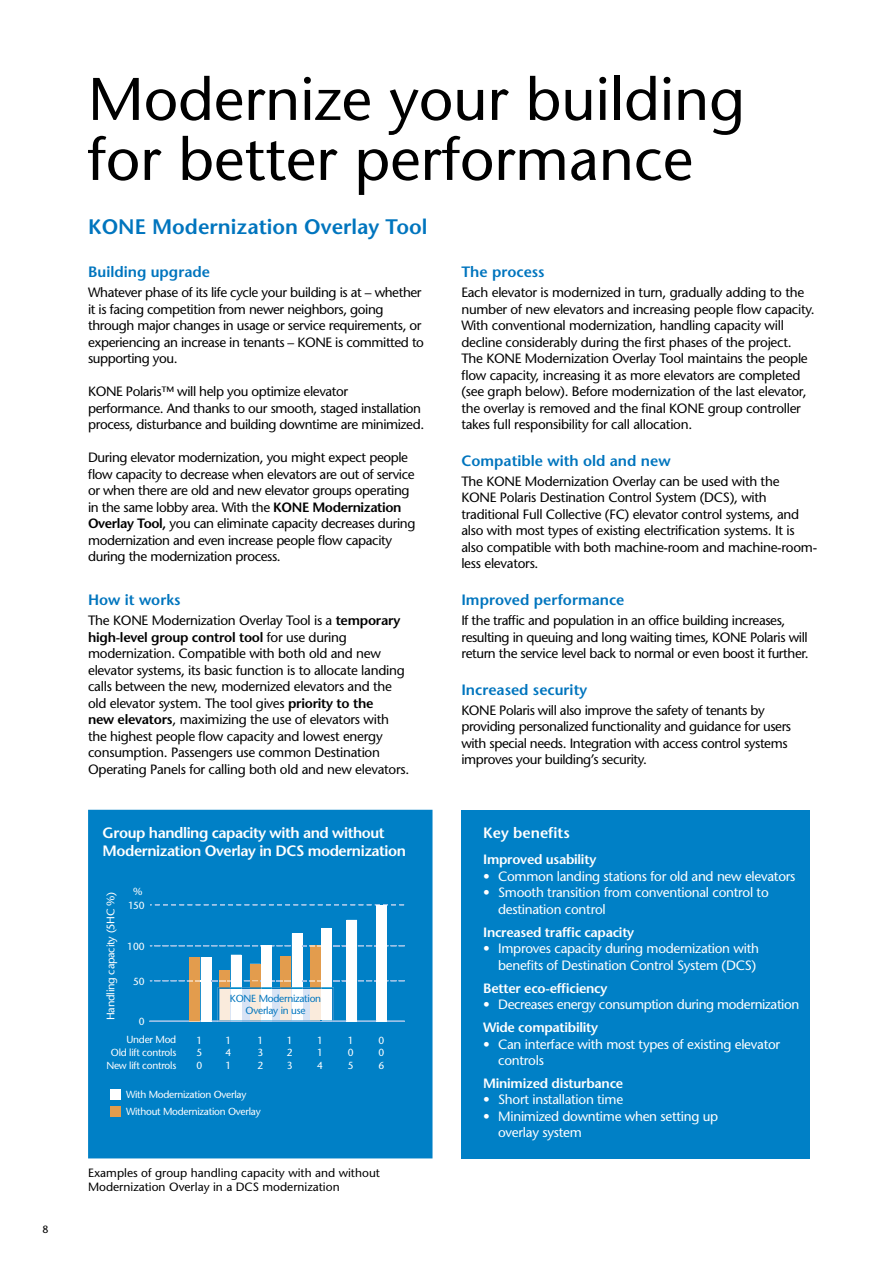
<style>
.page{position:relative;width:893px;height:1263px;background:#fff}
.page>*{position:absolute;margin:0;border:0;box-sizing:border-box;transform-origin:0 0}
.t1{font:60px/60px "Stone Sans";color:#000}
.t2{font:600 21px "Stone Sans";color:#0075be}
.t3{font:600 15px "Stone Sans";color:#0075be}
.t4{font:600 15px/18px "Stone Sans";letter-spacing:-.03em;color:#fff}
.t5{font:600 15px "Stone Sans";color:#fff}
.t6{font:13.5px/16.5px "Stone Sans";letter-spacing:-.02em;color:#000}
.t7{font:13.5px/16.5px "Stone Sans";letter-spacing:-.02em;color:#fff}
.t8{font:600 13.5px "Stone Sans";letter-spacing:-.02em;color:#fff}
.t9{font:12px/14.4px "Stone Sans";color:#000}
.t10{font:10.95px "Stone Sans";letter-spacing:-.025em;color:#fff}
.t11{font:10.5px "Stone Sans";color:#000}
.t12{font:10.2px/12.3px "Stone Sans";letter-spacing:-.025em;color:#fff;text-align:justify}
.t13{font:10.2px/12.3px "Stone Sans";letter-spacing:-.025em;color:#0075be;text-align:center}
.s1{font-weight:600}
</style>
<div class="page">
<div style="left:88px;top:810px;width:344px;height:348px;background:#0080c6"></div>
<div style="left:201px;top:957px;width:10px;height:64px;background:#fff"></div>
<div style="left:189px;top:957px;width:11px;height:64px;background:#e39c4d"></div>
<div style="left:231px;top:955px;width:10px;height:66px;background:#fff"></div>
<div style="left:219px;top:970px;width:11px;height:51px;background:#e39c4d"></div>
<div style="left:261px;top:945px;width:11px;height:76px;background:#fff"></div>
<div style="left:250px;top:964px;width:10px;height:57px;background:#e39c4d"></div>
<div style="left:292px;top:933px;width:10px;height:87px;background:#fff"></div>
<div style="left:280px;top:956px;width:11px;height:64px;background:#e39c4d"></div>
<div style="left:322px;top:928px;width:10px;height:93px;background:#fff"></div>
<div style="left:310px;top:945px;width:11px;height:76px;background:#e39c4d"></div>
<div style="left:347px;top:920px;width:10px;height:101px;background:#fff"></div>
<div style="left:377px;top:905px;width:10px;height:116px;background:#fff"></div>
<svg style="left:150px;top:980px;width:255px;height:1px"></svg>
<svg style="left:150px;top:945px;width:255px;height:1px"></svg>
<svg style="left:150px;top:904px;width:254px;height:2px"></svg>
<svg style="left:149px;top:987px;width:256px;height:35px"></svg>
<div style="left:111px;top:1090px;width:10px;height:10px;background:#fff"></div>
<div style="left:111px;top:1106px;width:10px;height:10px;background:#e39c4d"></div>
<div style="left:461px;top:810px;width:349px;height:348px;background:#0080c6"></div>
<p class="t11" style="left:43px;top:1223px;width:8px">8</p>
<h1 class="t1" style="left:88px;top:69px;width:658px">Modernize your building for better performance</h1>
<h2 class="t2" style="left:88px;top:214px;width:341px">KONE Modernization Overlay Tool</h2>
<p class="t3" style="left:88px;top:263px;width:123px">Building upgrade</p>
<p class="t6" style="left:88px;top:284px;width:337px">Whatever phase of its life cycle your building is at – whether it is facing competition from newer neighbors, going through major changes in usage or service requirements, or experiencing an increase in tenants – KONE is committed to supporting you.</p>
<p class="t6" style="left:88px;top:383px;width:338px">KONE Polaris™ will help you optimize elevator performance. And thanks to our smooth, staged installation process, disturbance and building downtime are minimized.</p>
<p class="t6" style="left:88px;top:449px;width:329px">During elevator modernization, you might expect people flow capacity to decrease when elevators are out of service or when there are old and new elevator groups operating in the same lobby area. With the <span class="s1">KONE Modernization Overlay Tool,</span> you can eliminate capacity decreases during modernization and even increase people flow capacity during the modernization process.</p>
<p class="t3" style="left:88px;top:591px;width:94px">How it works</p>
<p class="t6" style="left:88px;top:612px;width:323px">The KONE Modernization Overlay Tool is a <span class="s1">temporary high-level group control tool</span> for use during modernization. Compatible with both old and new elevator systems, its basic function is to allocate landing calls between the new, modernized elevators and the old elevator system. The tool gives <span class="s1">priority to the<br>new elevators</span>, maximizing the use of elevators with the highest people flow capacity and lowest energy consumption. Passengers use common Destination Operating Panels for calling both old and new elevators.</p>
<p class="t4" style="left:103px;top:824px;width:305px">Group handling capacity with and without<br>Modernization Overlay in DCS modernization</p>
<p class="t10" style="left:104px;top:1020px;width:130px;rotate:-90deg">Handling capacity (5HC %)</p>
<p class="t12" style="left:133px;top:885px;width:11px">%</p>
<p class="t12" style="left:128px;top:899px;width:18px">150</p>
<p class="t12" style="left:127px;top:940px;width:19px">100</p>
<p class="t12" style="left:133px;top:975px;width:13px">50</p>
<p class="t12" style="left:139px;top:1015px;width:7px">0</p>
<p class="t12" style="left:106px;top:1033px;width:71px;line-height:12.9px;text-align:right">Under Mod<br>Old lift controls<br>New lift controls</p>
<p class="t13" style="left:230px;top:992px;width:93px">KONE Modernization<br>Overlay in use</p>
<p class="t12" style="left:197px;top:1034px;width:7px">1<br>5<br>0</p>
<p class="t12" style="left:226px;top:1034px;width:7px">1<br>4<br>1</p>
<p class="t12" style="left:258px;top:1034px;width:7px">1<br>3<br>2</p>
<p class="t12" style="left:287px;top:1034px;width:7px">1<br>2<br>3</p>
<p class="t12" style="left:317px;top:1034px;width:7px">1<br>1<br>4</p>
<p class="t12" style="left:348px;top:1034px;width:7px">1<br>0<br>5</p>
<p class="t12" style="left:378px;top:1034px;width:7px">0<br>0<br>6</p>
<p class="t12" style="left:126px;top:1086px;width:136px;line-height:16.5px">With Modernization Overlay<br>Without Modernization Overlay</p>
<p class="t9" style="left:88px;top:1165px;width:293px">Examples of group handling capacity with and without<br>Modernization Overlay in a DCS modernization</p>
<p class="t3" style="left:461px;top:263px;width:85px">The process</p>
<p class="t6" style="left:461px;top:284px;width:355px">Each elevator is modernized in turn, gradually adding to the number of new elevators and increasing people flow capacity.<br>With conventional modernization, handling capacity will decline considerably during the first phases of the project.<br>The KONE Modernization Overlay Tool maintains the people flow capacity, increasing it as more elevators are completed (see graph below). Before modernization of the last elevator, the overlay is removed and the final KONE group controller takes full responsibility for call allocation.</p>
<p class="t3" style="left:461px;top:451px;width:211px">Compatible with old and new</p>
<p class="t6" style="left:461px;top:473px;width:357px">The KONE Modernization Overlay can be used with the KONE Polaris Destination Control System (DCS), with traditional Full Collective (FC) elevator control systems, and also with most types of existing electrification systems. It is also compatible with both machine-room and machine-room&shy;less elevators.</p>
<p class="t3" style="left:461px;top:591px;width:165px">Improved performance</p>
<p class="t6" style="left:461px;top:612px;width:349px">If the traffic and population in an office building increases, resulting in queuing and long waiting times, KONE Polaris will return the service level back to normal or even boost it further.</p>
<p class="t3" style="left:461px;top:680px;width:127px">Increased security</p>
<p class="t6" style="left:461px;top:702px;width:331px">KONE Polaris will also improve the safety of tenants by providing personalized functionality and guidance for users with special needs. Integration with access control systems improves your building’s security.</p>
<p class="t5" style="left:483px;top:823px;width:88px">Key benefits</p>
<p class="t8" style="left:483px;top:851px;width:115px">Improved usability</p>
<p class="t7" style="left:483px;top:868px;width:314px">• Common landing stations for old and new elevators</p>
<p class="t7" style="left:498px;top:884px;width:272px;text-indent:-15px">• Smooth transition from conventional control to destination control</p>
<p class="t8" style="left:483px;top:924px;width:153px">Increased traffic capacity</p>
<p class="t7" style="left:483px;top:940px;width:277px;text-align:right">• Improves capacity during modernization with benefits of Destination Control System (DCS)</p>
<p class="t8" style="left:483px;top:979px;width:126px">Better eco-efficiency</p>
<p class="t7" style="left:483px;top:996px;width:318px">• Decreases energy consumption during modernization</p>
<p class="t8" style="left:483px;top:1019px;width:116px">Wide compatibility</p>
<p class="t7" style="left:498px;top:1035px;width:284px;text-indent:-15px">• Can interface with most types of existing elevator controls</p>
<p class="t8" style="left:483px;top:1075px;width:142px">Minimized disturbance</p>
<p class="t7" style="left:483px;top:1091px;width:142px">• Short installation time</p>
<p class="t7" style="left:498px;top:1108px;width:222px;text-indent:-15px">• Minimized downtime when setting up overlay system</p>
</div>
